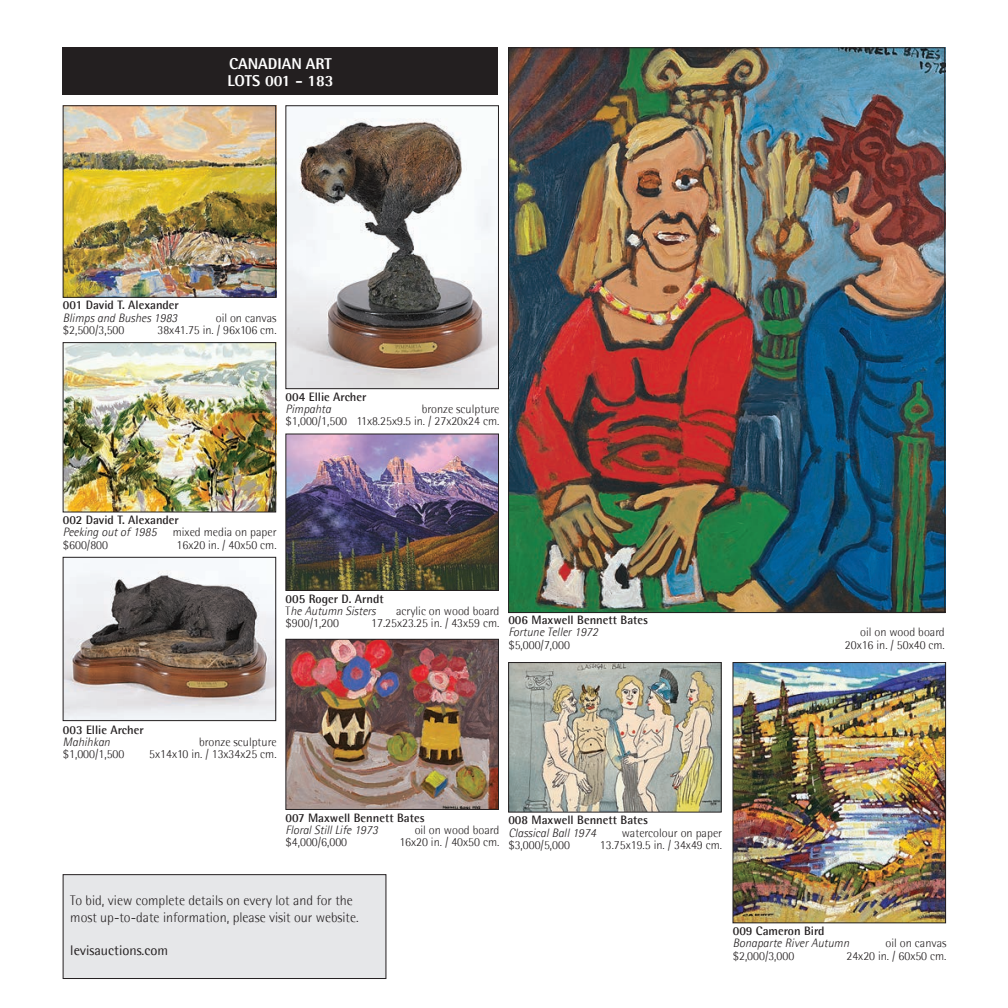
<style>
.page{position:relative;width:1008px;height:1008px;background:#fff}
.page>*{position:absolute;margin:0;border:0;box-sizing:border-box;transform-origin:0 0}
.t1{font:800 15.75px "Rotis Semi Sans";color:#fff}
.t2{font:300 14px/16.8px "Rotis Semi Sans";color:#231f20}
.t3{font:14px "Rotis Semi Sans";color:#231f20}
.t4{font:300 12.25px "Rotis Semi Sans";color:#231f20}
.t5{font:700 12.25px "Rotis Semi Sans";color:#231f20}
.t6{font:italic 300 12.25px "Rotis Semi Sans";color:#231f20}
.s1{font-style:normal}
</style>
<div class="page">
<div style="left:63px;top:48px;width:435px;height:47px;background:#231f20"></div>
<img style="left:65px;top:108px;width:209px;height:188px">
<div style="left:63px;top:106px;width:213px;height:192px;border:1px solid #231f20"></div>
<img style="left:288px;top:436px;width:209px;height:153px">
<div style="left:286px;top:434px;width:213px;height:157px;border:1px solid #231f20"></div>
<img style="left:510px;top:663px;width:212px;height:149px">
<div style="left:508px;top:662px;width:213px;height:150px;border:1px solid #231f20"></div>
<img style="left:65px;top:344px;width:209px;height:166px">
<div style="left:63px;top:342px;width:213px;height:170px;border:1px solid #231f20"></div>
<img style="left:65px;top:569px;width:209px;height:150px">
<div style="left:63px;top:557px;width:213px;height:164px;border:1px solid #231f20"></div>
<img style="left:288px;top:118px;width:209px;height:269px">
<div style="left:286px;top:106px;width:213px;height:283px;border:1px solid #231f20"></div>
<img style="left:510px;top:50px;width:433px;height:561px">
<img style="left:288px;top:641px;width:209px;height:167px">
<div style="left:286px;top:639px;width:213px;height:171px;border:1px solid #231f20"></div>
<img style="left:735px;top:664px;width:209px;height:257px">
<div style="left:733px;top:662px;width:213px;height:261px;border:1px solid #231f20"></div>
<div style="left:63px;top:875px;width:323px;height:104px;background:#e6e7e9"></div>
<div style="left:63px;top:874px;width:323px;height:105px;border:1px solid #231f20"></div>
<p class="t1" style="left:229px;top:57px;width:104px">CANADIAN ART</p>
<p class="t1" style="left:227px;top:75px;width:108px">LOTS 001 - 183</p>
<p class="t5" style="left:63px;top:301px;width:118px">001 David T. Alexander</p>
<p class="t6" style="left:63px;top:313px;width:116px">Blimps and Bushes 1983</p>
<p class="t4" style="left:216px;top:313px;width:62px">oil on canvas</p>
<p class="t4" style="left:63px;top:325px;width:63px">$2,500/3,500</p>
<p class="t4" style="left:158px;top:325px;width:121px">38x41.75 in. / 96x106 cm.</p>
<p class="t5" style="left:286px;top:392px;width:82px">004 Ellie Archer</p>
<p class="t6" style="left:286px;top:404px;width:47px">Pimpahta</p>
<p class="t4" style="left:422px;top:404px;width:79px">bronze sculpture</p>
<p class="t4" style="left:286px;top:416px;width:215px">$1,000/1,500 11x8.25x9.5 in. / 27x20x24 cm.</p>
<p class="t5" style="left:63px;top:515px;width:118px">002 David T. Alexander</p>
<p class="t6" style="left:63px;top:527px;width:95px">Peeking out of 1985</p>
<p class="t4" style="left:173px;top:527px;width:105px">mixed media on paper</p>
<p class="t4" style="left:63px;top:540px;width:47px">$600/800</p>
<p class="t4" style="left:177px;top:540px;width:102px">16x20 in. / 40x50 cm.</p>
<p class="t5" style="left:286px;top:594px;width:100px">005 Roger D. Arndt</p>
<p class="t6" style="left:286px;top:606px;width:92px"><span class="s1">T</span>he Autumn Sisters</p>
<p class="t4" style="left:396px;top:606px;width:105px">acrylic on wood board</p>
<p class="t4" style="left:286px;top:618px;width:55px">$900/1,200</p>
<p class="t4" style="left:371px;top:618px;width:130px">17.25x23.25 in. / 43x59 cm.</p>
<p class="t5" style="left:508px;top:615px;width:141px">006 Maxwell Bennett Bates</p>
<p class="t6" style="left:508px;top:627px;width:91px">Fortune Teller 1972</p>
<p class="t4" style="left:860px;top:627px;width:86px">oil on wood board</p>
<p class="t4" style="left:508px;top:640px;width:63px">$5,000/7,000</p>
<p class="t4" style="left:845px;top:640px;width:102px">20x16 in. / 50x40 cm.</p>
<p class="t5" style="left:63px;top:725px;width:82px">003 Ellie Archer</p>
<p class="t6" style="left:63px;top:737px;width:49px">Mahihkan</p>
<p class="t4" style="left:199px;top:737px;width:79px">bronze sculpture</p>
<p class="t4" style="left:63px;top:749px;width:63px">$1,000/1,500</p>
<p class="t4" style="left:149px;top:749px;width:129px">5x14x10 in. / 13x34x25 cm.</p>
<p class="t5" style="left:286px;top:813px;width:141px">007 Maxwell Bennett Bates</p>
<p class="t6" style="left:286px;top:825px;width:94px">Floral Still Life 1973</p>
<p class="t4" style="left:415px;top:825px;width:86px">oil on wood board</p>
<p class="t4" style="left:286px;top:837px;width:63px">$4,000/6,000</p>
<p class="t4" style="left:399px;top:837px;width:102px">16x20 in. / 40x50 cm.</p>
<p class="t5" style="left:508px;top:815px;width:141px">008 Maxwell Bennett Bates</p>
<p class="t6" style="left:508px;top:828px;width:89px">Classical Ball 1974</p>
<p class="t4" style="left:622px;top:828px;width:102px">watercolour on paper</p>
<p class="t4" style="left:508px;top:840px;width:63px">$3,000/5,000</p>
<p class="t4" style="left:600px;top:840px;width:124px">13.75x19.5 in. / 34x49 cm.</p>
<p class="t2" style="left:70px;top:893px;width:290px">To bid, view complete details on every lot and for the most up-to-date information, please visit our website.</p>
<p class="t3" style="left:70px;top:945px;width:99px">levisauctions.com</p>
<p class="t5" style="left:733px;top:926px;width:93px">009 Cameron Bird</p>
<p class="t6" style="left:733px;top:938px;width:118px">Bonaparte River Autumn</p>
<p class="t4" style="left:886px;top:938px;width:62px">oil on canvas</p>
<p class="t4" style="left:733px;top:951px;width:63px">$2,000/3,000</p>
<p class="t4" style="left:846px;top:951px;width:102px">24x20 in. / 60x50 cm.</p>
</div>
